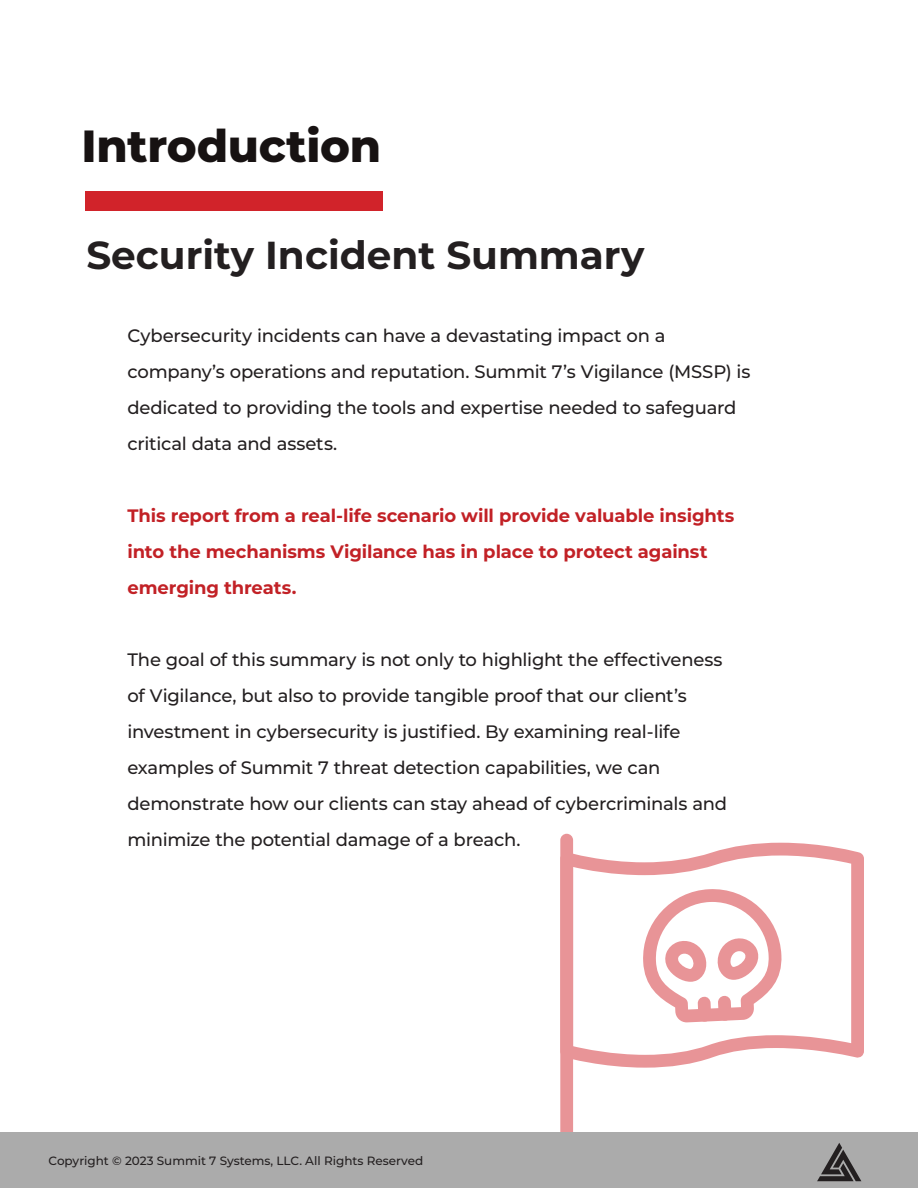
<style>
.page{position:relative;width:918px;height:1188px;background:#fff}
.page>*{position:absolute;margin:0;border:0;box-sizing:border-box;transform-origin:0 0}
.t1{font:800 45px "Montserrat";letter-spacing:-.005em;color:#171212}
.t2{font:700 39px "Montserrat";color:#231f20}
.SubHeading_01{font:500 18px/36px "Montserrat";letter-spacing:-.015em;color:#231f20}
.SubHeading_01-2{font:700 18px/36px "Montserrat";letter-spacing:-.01em;color:#c22126}
.t3{font:500 12px "Montserrat";color:#231f20}
</style>
<div class="page">
<hr style="left:917px;top:0;width:1px;height:1143px;background:#d1232a">
<svg style="left:573px;top:843px;width:291px;height:225px"></svg>
<svg style="left:560px;top:834px;width:13px;height:299px;background:#e89598"></svg>
<svg style="left:641px;top:887px;width:142px;height:135px"></svg>
<div style="left:0;top:1133px;width:918px;height:55px;background:#ababab"></div>
<div style="left:85px;top:191px;width:298px;height:19px;background:#d1232a"></div>
<svg style="left:817px;top:1143px;width:44px;height:38px"></svg>
<img style="left:917px;top:534px;width:1px;height:564px">
<h1 class="t1" style="left:82px;top:113px;width:301px">Introduction</h1>
<p class="t2" style="left:86px;top:227px;width:560px">Security Incident Summary</p>
<p class="SubHeading_01" style="left:127px;top:317px;width:625px">Cybersecurity incidents can have a devastating impact on a company’s operations and reputation. Summit 7’s Vigilance (MSSP) is dedicated to providing the tools and expertise needed to safeguard critical data and assets.</p>
<p class="SubHeading_01-2" style="left:127px;top:497px;width:608px">This report from a real-life scenario will provide valuable insights into the mechanisms Vigilance has in place to protect against emerging threats.</p>
<p class="SubHeading_01" style="left:127px;top:641px;width:601px">The goal of this summary is not only to highlight the effectiveness of Vigilance, but also to provide tangible proof that our client’s investment in cybersecurity is justified. By examining real-life examples of Summit 7 threat detection capabilities, we can demonstrate how our clients can stay ahead of cybercriminals and minimize the potential damage of a breach.</p>
<p class="t3" style="left:49px;top:1152px;width:376px">Copyright © 2023 Summit 7 Systems, LLC. All Rights Reserved</p>
</div>
